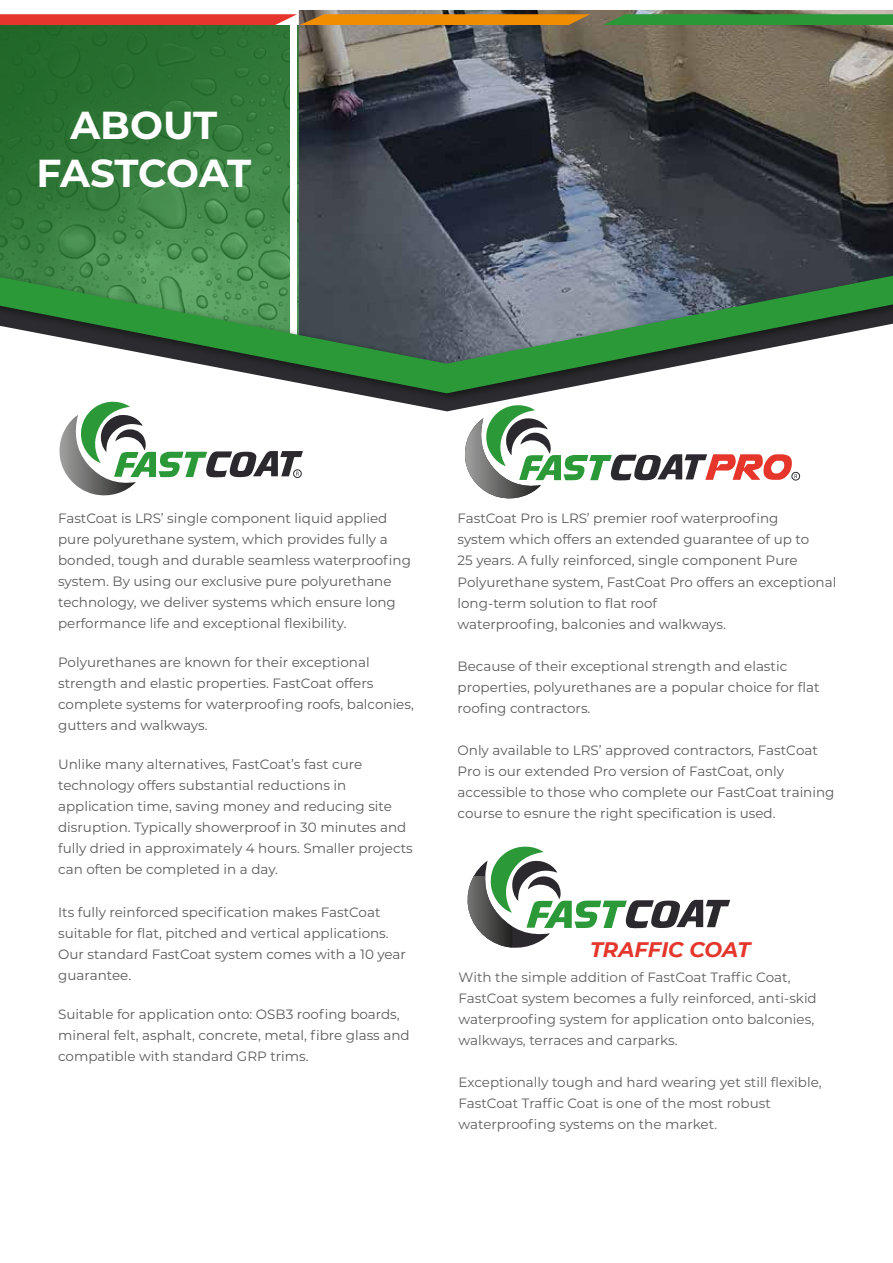
<style>
.page{position:relative;width:893px;height:1263px;background:#fff}
.page>*{position:absolute;margin:0;border:0;box-sizing:border-box;transform-origin:0 0}
.t1{font:700 39px/48px "Montserrat";letter-spacing:-.01em;color:#fff;text-align:center}
.t2{font:italic 700 21px "Montserrat";color:#e5362c}
.t3{font:13.5px/21px "Montserrat";color:#5a5a5b}
.t4{font:13.5px/21px "Montserrat";color:#5f5e5e}
</style>
<div class="page">
<svg style="left:0;top:25px;width:299px;height:243px;background:#347b3c"></svg>
<img style="left:299px;top:10px;width:594px;height:258px">
<div style="left:291px;top:20px;width:6px;height:361px;background:#fff"></div>
<div style="left:0;top:268px;width:893px;height:136px;background:#000;opacity:.5"></div>
<svg style="left:0;top:276px;width:893px;height:117px"></svg>
<svg style="left:603px;top:14px;width:290px;height:11px;background:#30953a"></svg>
<svg style="left:0;top:14px;width:590px;height:11px;background:#e46421"></svg>
<svg style="left:467px;top:846px;width:263px;height:102px"></svg>
<svg style="left:60px;top:399px;width:243px;height:97px"></svg>
<div style="left:791px;top:472px;width:9px;height:9px;border:1px solid #2b292e;border-radius:4px"></div>
<svg style="left:463px;top:403px;width:334px;height:96px"></svg>
<h1 class="t1" style="left:36px;top:99px;width:217px">ABOUT<br>FASTCOAT</h1>
<p class="t3" style="left:58px;top:508px;width:354px">FastCoat is LRS’ single component liquid applied pure polyurethane system, which provides fully a bonded, tough and durable seamless waterproofing system. By using our exclusive pure polyurethane technology, we deliver systems which ensure long performance life and exceptional flexibility.</p>
<p class="t3" style="left:58px;top:652px;width:357px">Polyurethanes are known for their exceptional strength and elastic properties. FastCoat offers complete systems for waterproofing roofs, balconies, gutters and walkways.</p>
<p class="t3" style="left:58px;top:754px;width:356px">Unlike many alternatives, FastCoat’s fast cure technology offers substantial reductions in application time, saving money and reducing site disruption. Typically showerproof in 30 minutes and fully dried in approximately 4 hours. Smaller projects can often be completed in a day.</p>
<p class="t3" style="left:58px;top:901px;width:349px">Its fully reinforced specification makes FastCoat suitable for flat, pitched and vertical applications.<br>Our standard FastCoat system comes with a 10 year guarantee.</p>
<p class="t3" style="left:58px;top:1003px;width:353px">Suitable for application onto: OSB3 roofing boards, mineral felt, asphalt, concrete, metal, fibre glass and compatible with standard GRP trims.</p>
<p class="t3" style="left:457px;top:508px;width:380px">FastCoat Pro is LRS’ premier roof waterproofing<br>system which offers an extended guarantee of up to<br>25 years. A fully reinforced, single component Pure Polyurethane system, FastCoat Pro offers an exceptional long-term solution to flat roof<br>waterproofing, balconies and walkways.</p>
<p class="t3" style="left:457px;top:655px;width:364px">Because of their exceptional strength and elastic properties, polyurethanes are a popular choice for flat roofing contractors.</p>
<p class="t3" style="left:457px;top:739px;width:378px">Only available to LRS’ approved contractors, FastCoat Pro is our extended Pro version of FastCoat, only accessible to those who complete our FastCoat training course to esnure the right specification is used.</p>
<h2 class="t2" style="left:590px;top:934px;width:162px">TRAFFIC COAT</h2>
<p class="t4" style="left:459px;top:966px;width:360px">With the simple addition of FastCoat Traffic Coat, FastCoat system becomes a fully reinforced, anti-skid waterproofing system for application onto balconies, walkways, terraces and carparks.</p>
<p class="t4" style="left:459px;top:1071px;width:365px">Exceptionally tough and hard wearing yet still flexible,<br>FastCoat Traffic Coat is one of the most robust waterproofing systems on the market.</p>
</div>
